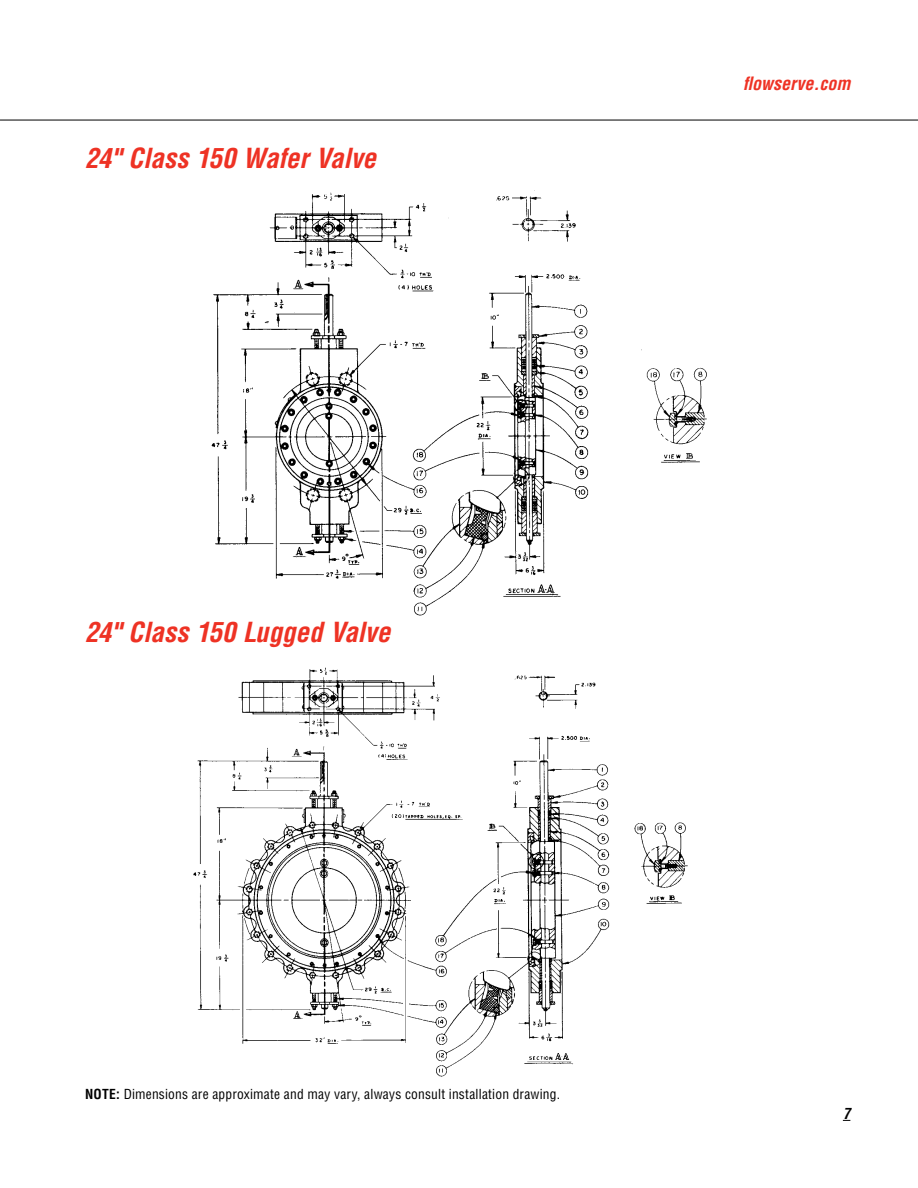
<style>
.page{position:relative;width:918px;height:1188px;background:#fff}
.page>*{position:absolute;margin:0;border:0;box-sizing:border-box;transform-origin:0 0}
.t1{font:italic 700 condensed 27px "Helvetica LT Std";letter-spacing:-.005em;color:#ee3224}
.t2{font:italic 700 condensed 18px "Helvetica LT Std";color:#ee3224}
.t3{font:condensed 13.5px "Helvetica LT Std";letter-spacing:.015em;color:#000}
.s1{font-weight:700}
</style>
<div class="page">
<hr style="left:0;top:120px;width:918px;height:1px;background:#000">
<img style="left:211px;top:190px;width:496px;height:426px">
<img style="left:193px;top:667px;width:495px;height:410px">
<svg style="left:843px;top:1119px;width:8px;height:2px"></svg>
<h1 class="t1" style="left:85px;top:141px;width:293px">24 " Class 150 Wafer Valve</h1>
<h1 class="t1" style="left:85px;top:615px;width:307px">24 " Class 150 Lugged Valve</h1>
<p class="t3" style="left:85px;top:1085px;width:477px"><span class="s1">NOTE:</span> Dimensions are approximate and may vary, always consult installation drawing.</p>
<h2 class="t2" style="left:743px;top:72px;width:109px">flowserve.com</h2>
</div>
